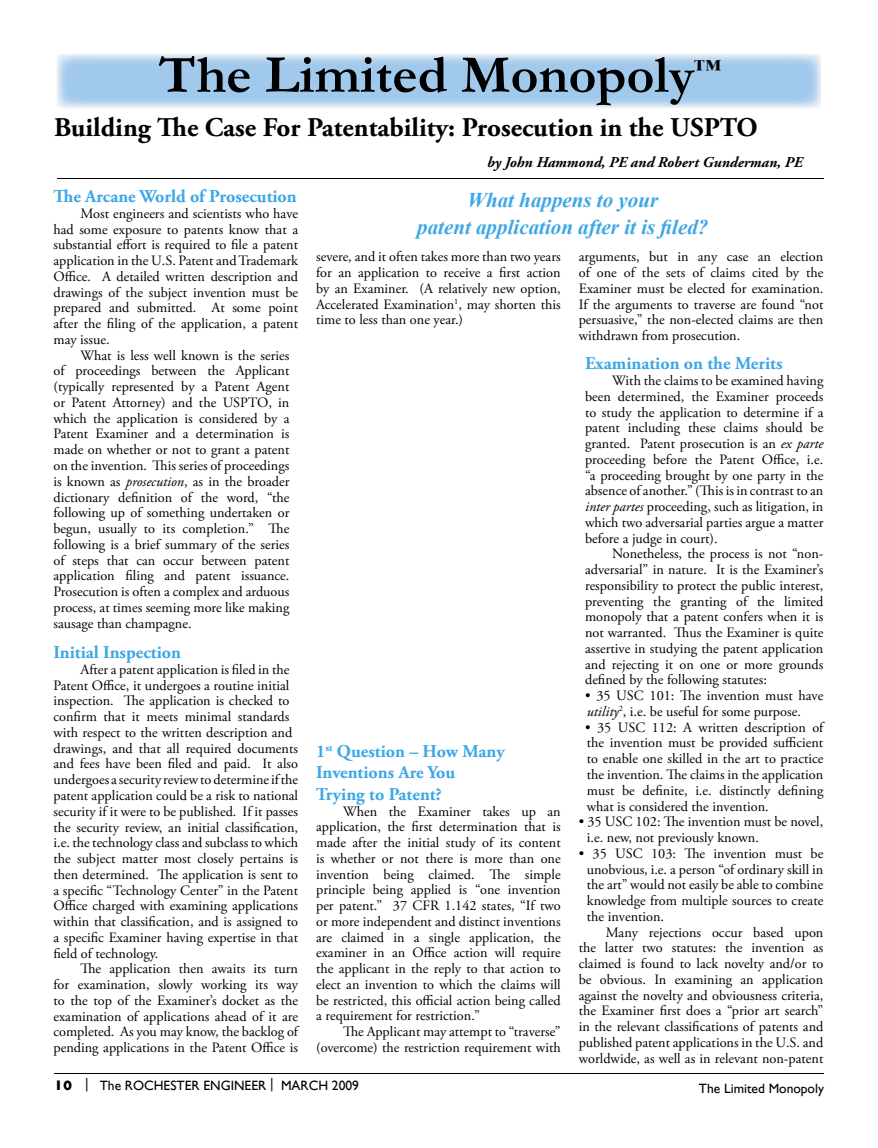
<style>
.page{position:relative;width:878px;height:1148px;background:#fff}
.page>*{position:absolute;margin:0;border:0;box-sizing:border-box;transform-origin:0 0}
.t1{font:700 54px "Garamond";color:#000}
.t2{font:700 27px "Adobe Garamond Pro";color:#000}
.t3{font:italic 700 21px/27px "Times New Roman";color:#3ca6e6;text-align:center}
.t4{font:700 18px/21.6px "Adobe Garamond Pro";color:#3ca6e6}
.t5{font:italic 700 15px "Adobe Garamond Pro";color:#000}
.t6{font:14.25px/15.8px "Adobe Garamond Pro";color:#000;text-align:justify}
.t7{font:13.5px "Gill Sans";color:#000}
.s1{font-style:italic}
.s2{font-weight:800}
</style>
<div class="page">
<hr style="left:54px;top:1072px;width:770px;height:1px;background:#000">
<hr style="left:57px;top:178px;width:767px;height:1px;background:#000">
<h1 class="t1" style="left:159px;top:38px;width:563px">The Limited Monopoly<sup>™</sup></h1>
<h2 class="t2" style="left:54px;top:111px;width:705px">Building The Case For Patentability: Prosecution in the USPTO</h2>
<p class="t5" style="left:487px;top:154px;width:317px">by John Hammond, PE and Robert Gunderman, PE</p>
<h3 class="t3" style="left:417px;top:186px;width:293px">What happens to your<br>patent application after it is filed?</h3>
<p class="t4" style="left:53px;top:186px;width:245px">The Arcane World of Prosecution</p>
<p class="t6" style="left:53px;top:206px;width:246px;text-indent:27px">Most engineers and scientists who have had some exposure to patents know that a substantial effort is required to file a patent application in the U.S. Patent and Trademark Office. A detailed written description and drawings of the subject invention must be prepared and submitted. At some point after the filing of the application, a patent may issue.</p>
<p class="t6" style="left:53px;top:348px;width:237px;text-indent:27px">What is less well known is the series of proceedings between the Applicant (typically represented by a Patent Agent or Patent Attorney) and the USPTO, in which the application is considered by a Patent Examiner and a determination is made on whether or not to grant a patent on the invention. This series of proceedings is known as <span class="s1">prosecution</span>, as in the broader dictionary definition of the word, “the following up of something undertaken or begun, usually to its completion.” The following is a brief summary of the series of steps that can occur between patent application filing and patent issuance.<br>Prosecution is often a complex and arduous process, at times seeming more like making sausage than champagne.</p>
<p class="t4" style="left:53px;top:642px;width:129px">Initial Inspection</p>
<p class="t6" style="left:53px;top:662px;width:246px;text-align:left;text-indent:27px">After a patent application is filed in the Patent Office, it undergoes a routine initial inspection. The application is checked to confirm that it meets minimal standards with respect to the written description and drawings, and that all required documents and fees have been filed and paid. It also undergoes a security review to determine if the patent application could be a risk to national security if it were to be published. If it passes the security review, an initial classification, i.e. the technology class and subclass to which the subject matter most closely pertains is then determined. The application is sent to a specific “Technology Center” in the Patent Office charged with examining applications within that classification, and is assigned to a specific Examiner having expertise in that field of technology.</p>
<p class="t6" style="left:53px;top:961px;width:246px;text-indent:27px">The application then awaits its turn for examination, slowly working its way to the top of the Examiner’s docket as the examination of applications ahead of it are completed. As you may know, the backlog of pending applications in the Patent Office is</p>
<p class="t6" style="left:578px;top:249px;width:246px">arguments, but in any case an election of one of the sets of claims cited by the Examiner must be elected for examination.<br>If the arguments to traverse are found “not persuasive,” the non-elected claims are then withdrawn from prosecution.</p>
<p class="t4" style="left:585px;top:353px;width:199px">Examination on the Merits</p>
<p class="t6" style="left:585px;top:373px;width:240px;text-indent:27px">With the claims to be examined having been determined, the Examiner proceeds to study the application to determine if a patent including these claims should be granted. Patent prosecution is an <span class="s1">ex parte </span>proceeding before the Patent Office, i.e. “a proceeding brought by one party in the absence of another.” (This is in contrast to an <span class="s1">inter partes</span> proceeding, such as litigation, in which two adversarial parties argue a matter before a judge in court).</p>
<p class="t6" style="left:585px;top:546px;width:240px;text-indent:27px">Nonetheless, the process is not “non&shy;adversarial” in nature. It is the Examiner’s responsibility to protect the public interest, preventing the granting of the limited monopoly that a patent confers when it is not warranted. Thus the Examiner is quite assertive in studying the patent application and rejecting it on one or more grounds defined by the following statutes:</p>
<p class="t6" style="left:585px;top:688px;width:240px">• 35 USC 101: The invention must have <span class="s1">utility</span><sup>2</sup>, i.e. be useful for some purpose.</p>
<p class="t6" style="left:585px;top:720px;width:240px">• 35 USC 112: A written description of the invention must be provided sufficient to enable one skilled in the art to practice the invention. The claims in the application must be definite, i.e. distinctly defining what is considered the invention.</p>
<p class="t6" style="left:587px;top:814px;width:238px;text-indent:-8px">• 35 USC 102: The invention must be novel, i.e. new, not previously known.</p>
<p class="t6" style="left:587px;top:846px;width:238px;text-indent:-8px">• 35 USC 103: The invention must be unobvious, i.e. a person “of ordinary skill in the art” would not easily be able to combine knowledge from multiple sources to create the invention.</p>
<p class="t6" style="left:578px;top:924px;width:246px;text-indent:27px">Many rejections occur based upon the latter two statutes: the invention as claimed is found to lack novelty and/or to be obvious. In examining an application against the novelty and obviousness criteria, the Examiner first does a “prior art search” in the relevant classifications of patents and published patent applications in the U.S. and worldwide, as well as in relevant non-patent</p>
<p class="t7" style="left:699px;top:1080px;width:126px">The Limited Monopoly</p>
<p class="t6" style="left:316px;top:249px;width:246px">severe, and it often takes more than two years for an application to receive a first action by an Examiner. (A relatively new option, Accelerated Examination<sup>1</sup>, may shorten this time to less than one year.)</p>
<p class="t4" style="left:316px;top:740px;width:190px">1<sup>st</sup> Question – How Many<br>Inventions Are You<br>Trying to Patent?</p>
<p class="t6" style="left:316px;top:803px;width:246px;text-indent:27px">When the Examiner takes up an application, the first determination that is made after the initial study of its content is whether or not there is more than one invention being claimed. The simple principle being applied is “one invention per patent.” 37 CFR 1.142 states, “If two or more independent and distinct inventions are claimed in a single application, the examiner in an Office action will require the applicant in the reply to that action to elect an invention to which the claims will be restricted, this official action being called a requirement for restriction.”</p>
<p class="t6" style="left:316px;top:1024px;width:246px;text-align:right">The Applicant may attempt to “traverse” (overcome) the restriction requirement with</p>
<p class="t7" style="left:54px;top:1077px;width:306px"><span class="s2">10</span> | The ROCHESTER ENGINEER | MARCH 2009</p>
</div>
